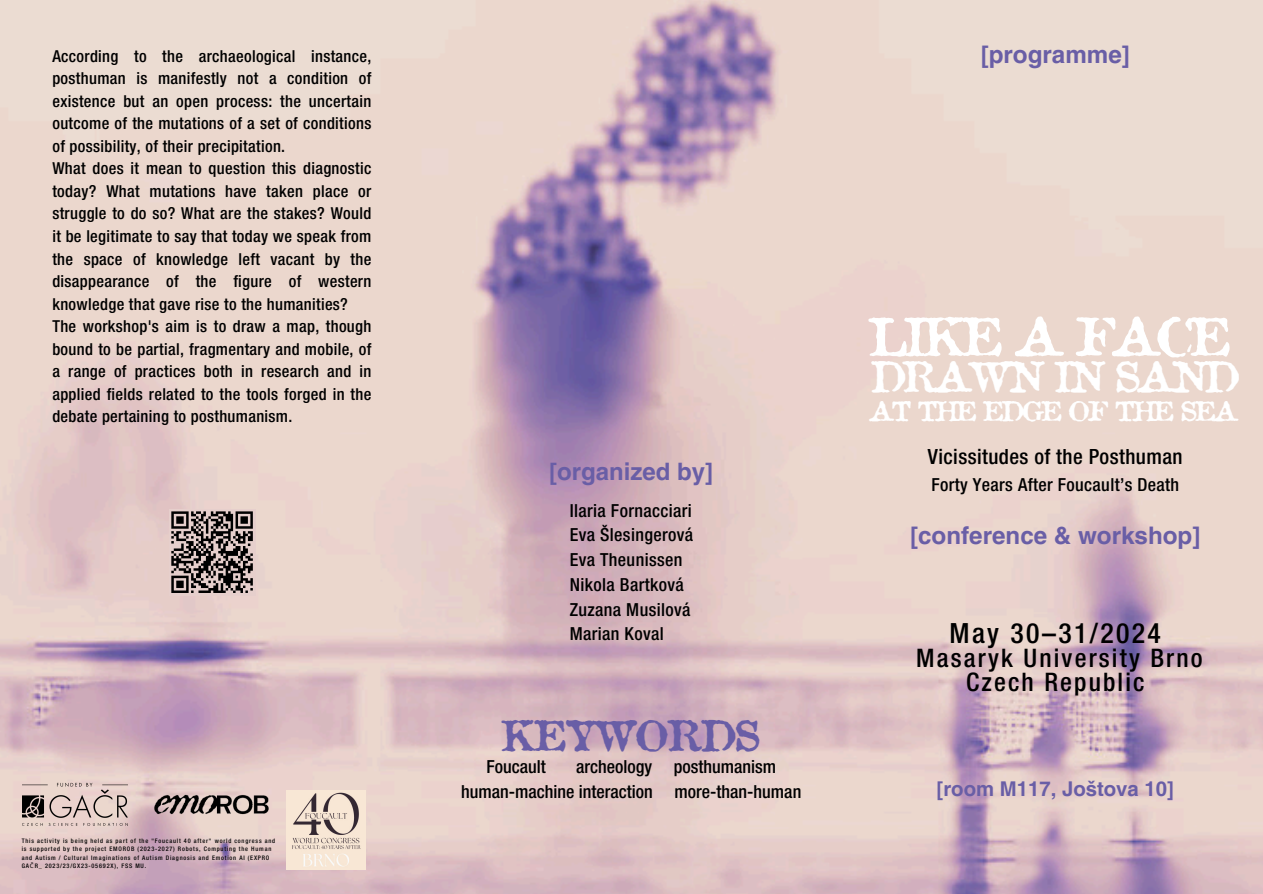
<style>
.page{position:relative;width:1263px;height:894px;background:#fff}
.page>*{position:absolute;margin:0;border:0;box-sizing:border-box;transform-origin:0 0}
.t1{font:51.45px "Attic Antique";letter-spacing:-.08em;color:#fff}
.t2{font:40.5px "Attic Antique";letter-spacing:-.035em;color:#695ea6}
.t3{font:40.35px "Attic Antique";letter-spacing:-.08em;color:#fff}
.t4{font:500 condensed 27.9px "Helvetica Neue";letter-spacing:.085em;color:#000}
.t5{font:26.1px "Attic Antique";letter-spacing:-.08em;color:#fff}
.t6{font:500 condensed 25.5px/23.7px "Helvetica Neue";letter-spacing:.085em;color:#000;text-align:center}
.t7{font:700 24.15px "Helvetica LT Pro";color:#695ea6}
.t8{font:700 24px "Helvetica LT Pro";color:#695ea6}
.t9{font:500 condensed 21px "Helvetica Neue";letter-spacing:.02em;color:#000}
.t10{font:700 20.4px "Helvetica LT Pro";color:#695ea6}
.t11{font:500 condensed 18px/24.8px "Helvetica Neue";letter-spacing:.02em;color:#000}
.t12{font:500 condensed 18px "Helvetica Neue";color:#000}
.t13{font:500 condensed 16.5px/22.5px "Helvetica Neue";letter-spacing:.02em;color:#000}
.t14{font:500 condensed 6.15px/8.2px "Helvetica Neue";letter-spacing:.13em;color:#000}
.s1{font-family:"Noto Sans";font-weight:400;font-stretch:normal}
</style>
<div class="page">
<img style="left:0;top:0;width:1263px;height:893px">
<img style="left:107px;top:724px;width:210px;height:159px">
<img style="left:286px;top:790px;width:79px;height:79px">
<div style="left:169px;top:509px;width:86px;height:86px;background:#e6cfcc"></div>
<svg style="left:171px;top:511px;width:82px;height:82px"></svg>
<img style="left:23px;top:782px;width:104px;height:43px">
<h2 class="t13" style="left:52px;top:46px;width:321px">According to the archaeological instance,</h2>
<h4 class="t7" style="left:981px;top:46px;width:151px">[programme]</h4>
<h2 class="t13" style="left:52px;top:69px;width:321px">posthuman is manifestly not a condition of existence but an open process: the uncertain outcome of the mutations of a set of conditions of possibility, of their precipitation.<br>What does it mean to question this diagnostic today? What mutations have taken place or struggle to do so? What are the stakes? Would it be legitimate to say that today we speak from the space of knowledge left vacant by the disappearance of the figure of western knowledge that gave rise to the humanities?<br>The workshop's aim is to draw a map, though bound to be partial, fragmentary and mobile, of a range of practices both in research and in applied fields related to the tools forged in the debate pertaining to posthumanism.</h2>
<h3 class="t1" style="left:868px;top:303px;width:364px">LIKE A FACE</h3>
<h2 class="t3" style="left:871px;top:351px;width:370px">DRAWN IN SAND</h2>
<h6 class="t5" style="left:869px;top:393px;width:370px">AT THE EDGE OF THE SEA</h6>
<h4 class="t14" style="left:22px;top:836px;width:255px">This activity is being held as part of the "Foucault 40 after" world congress and is supported by the project EMOROB (2023-2027) Robots, Computing the Human and Autism / Cultural Imaginations of Autism Diagnosis and Emotion AI (EXPRO GA<span class="s1">Č</span>R_ 2023/23/GX23-05692X), FSS MU.</h4>
<h6 class="t8" style="left:549px;top:463px;width:165px">[organized by]</h6>
<p class="t11" style="left:570px;top:499px;width:125px">Ilaria Fornacciari<br>Eva Šlesingerová</p>
<h6 class="t11" style="left:570px;top:548px;width:116px">Eva Theunissen<br>Nikola Bartková</h6>
<h5 class="t11" style="left:570px;top:598px;width:122px">Zuzana Musilová</h5>
<p class="t11" style="left:570px;top:623px;width:95px">Marian Koval</p>
<h6 class="t2" style="left:502px;top:708px;width:261px">KEYWORDS</h6>
<p class="t12" style="left:486px;top:759px;width:61px">Foucault</p>
<p class="t12" style="left:576px;top:759px;width:202px">archeology posthumanism</p>
<h6 class="t12" style="left:461px;top:785px;width:342px">human-machine interaction more-than-human</h6>
<p class="t9" style="left:928px;top:448px;width:256px">Vicissitudes of the Posthuman</p>
<p class="t11" style="left:931px;top:473px;width:249px">Forty Years After Foucault’s Death</p>
<h4 class="t7" style="left:910px;top:526px;width:292px">[conference &amp; workshop]</h4>
<p class="t4" style="left:949px;top:622px;width:213px">May 30–31/2024</p>
<p class="t6" style="left:916px;top:648px;width:288px">Masaryk University Brno<br>Czech Republic</p>
<p class="t10" style="left:937px;top:780px;width:239px">[room M117, Joštova 10]</p>
</div>
